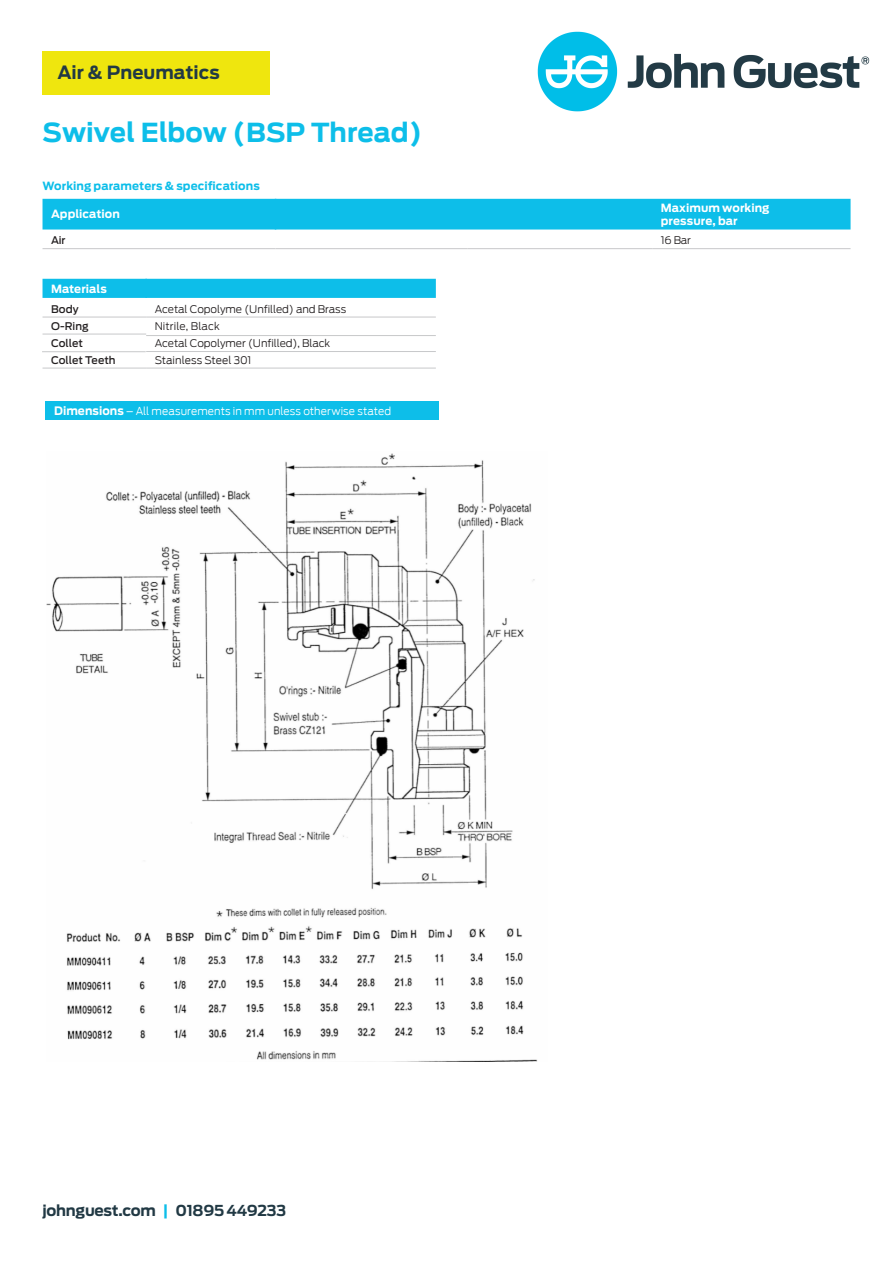
<style>
.page{position:relative;width:893px;height:1263px;background:#fff}
.page>*{position:absolute;margin:0;border:0;box-sizing:border-box;transform-origin:0 0}
.t1{font:700 26.25px "Antenna";color:#0dbee9}
.t2{font:700 18px "Antenna";color:#213944}
.t3{font:700 15px "Antenna";letter-spacing:-.02em;color:#213944}
.t4{font:700 11.25px/13.5px "Antenna";letter-spacing:.005em;color:#fff}
.t5{font:700 11.25px "Antenna";letter-spacing:.005em;color:#0dbee9}
.t6{font:300 10.8px "Antenna";letter-spacing:.005em;color:#fff}
.t7{font:300 10.5px "Antenna";letter-spacing:-.01em;color:#231f20}
.t8{font:500 10.5px "Antenna";color:#231f20}
.t9{font:300 10.5px "Antenna";letter-spacing:.01em;color:#231f20}
.s1{font-weight:700;font-size:11.55px}
.s2{color:#0dbee9}
</style>
<div class="page">
<div style="left:43px;top:51px;width:227px;height:43px;background:#efe60e"></div>
<div style="left:43px;top:279px;width:393px;height:19px;background:#0dbee9"></div>
<hr style="left:146px;top:317px;width:290px;height:1px;background:#c7c8ca">
<hr style="left:146px;top:335px;width:290px;height:1px;background:#c7c8ca">
<hr style="left:146px;top:368px;width:290px;height:1px;background:#c7c8ca">
<hr style="left:43px;top:317px;width:103px;height:1px;background:#c7c8ca">
<hr style="left:43px;top:334px;width:103px;height:1px;background:#c7c8ca">
<hr style="left:43px;top:368px;width:103px;height:1px;background:#c7c8ca">
<div style="left:43px;top:199px;width:807px;height:31px;background:#0dbee9"></div>
<hr style="left:275px;top:199px;width:1px;height:31px;background:#0dbee9">
<hr style="left:276px;top:248px;width:192px;height:1px;background:#c7c8ca">
<hr style="left:468px;top:248px;width:184px;height:1px;background:#c7c8ca">
<hr style="left:652px;top:248px;width:198px;height:1px;background:#c7c8ca">
<hr style="left:43px;top:248px;width:233px;height:1px;background:#c7c8ca">
<hr style="left:146px;top:351px;width:290px;height:1px;background:#c7c8ca">
<hr style="left:42px;top:351px;width:104px;height:1px;background:#c7c8ca">
<div style="left:46px;top:401px;width:393px;height:19px;background:#0dbee9"></div>
<img style="left:46px;top:453px;width:492px;height:609px">
<img style="left:537px;top:31px;width:333px;height:81px">
<h2 class="t2" style="left:57px;top:64px;width:164px">Air &amp; Pneumatics</h2>
<h1 class="t1" style="left:43px;top:121px;width:381px">Swivel Elbow (BSP Thread)</h1>
<p class="t5" style="left:43px;top:178px;width:219px">Working parameters &amp; specifications</p>
<p class="t4" style="left:51px;top:208px;width:70px">Application</p>
<p class="t4" style="left:661px;top:201px;width:110px">Maximum working pressure, bar</p>
<p class="t8" style="left:51px;top:234px;width:16px">Air</p>
<p class="t7" style="left:661px;top:234px;width:32px">16 Bar</p>
<p class="t4" style="left:51px;top:282px;width:57px">Materials</p>
<p class="t8" style="left:51px;top:303px;width:29px">Body</p>
<p class="t7" style="left:155px;top:303px;width:193px">Acetal Copolyme (Unfilled) and Brass</p>
<p class="t8" style="left:51px;top:320px;width:39px">O-Ring</p>
<p class="t9" style="left:155px;top:320px;width:67px">Nitrile, Black</p>
<p class="t8" style="left:51px;top:337px;width:34px">Collet</p>
<p class="t7" style="left:155px;top:337px;width:177px">Acetal Copolymer (Unfilled), Black</p>
<p class="t8" style="left:51px;top:354px;width:66px">Collet Teeth</p>
<p class="t7" style="left:155px;top:354px;width:98px">Stainless Steel 301</p>
<p class="t6" style="left:54px;top:405px;width:339px"><span class="s1">Dimensions</span> – All measurements in mm unless otherwise stated</p>
<h3 class="t3" style="left:43px;top:1200px;width:245px">johnguest.com <span class="s2">|</span> 01895 449233</h3>
</div>
